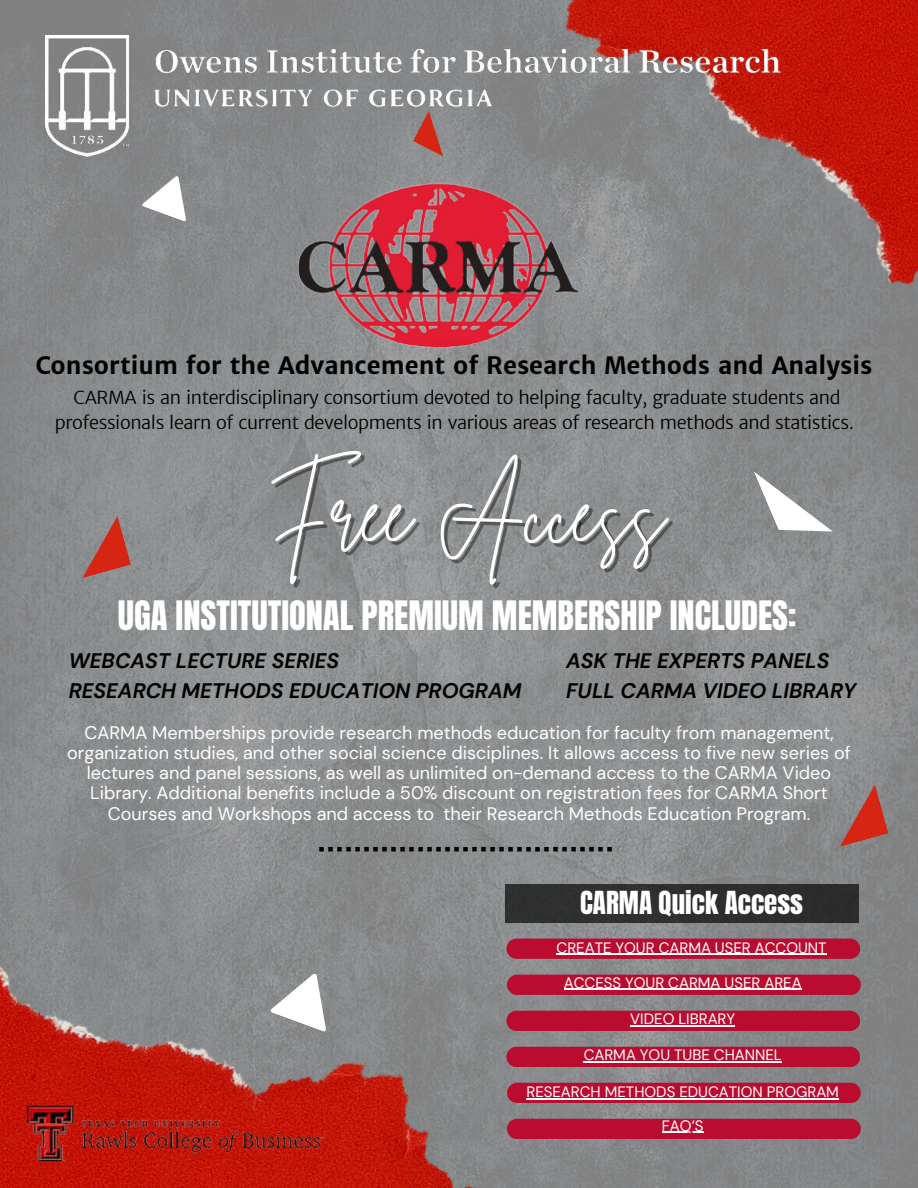
<style>
.page{position:relative;width:918px;height:1188px;background:#fff}
.page>*{position:absolute;margin:0;border:0;box-sizing:border-box;transform-origin:0 0}
.t1{font:81.9px "Brittany Signature";color:#fff}
.t2{font:34.5px "Anton";color:#fff}
.t3{font:27px "Anton";color:#fff}
.t4{font:700 24px "Merriweather Sans";color:#000}
.t5{font:italic 700 21px/29.2px "DM Sans";color:#000}
.t6{font:18px/20.2px "DM Sans";color:#fff;text-align:center}
.t7{font:300 18px/24.8px "Merriweather Sans";letter-spacing:-.025em;color:#000;text-align:center}
.t8{font:15px "DM Sans";color:#fff}
</style>
<div class="page">
<img style="left:0;top:0;width:918px;height:1188px">
<img style="left:0;top:833px;width:631px;height:355px">
<img style="left:413px;top:0;width:505px;height:369px">
<svg style="left:753px;top:452px;width:80px;height:99px"></svg>
<svg style="left:840px;top:785px;width:49px;height:62px;background:#a85f58"></svg>
<svg style="left:82px;top:516px;width:49px;height:62px;background:#ab625c"></svg>
<svg style="left:141px;top:168px;width:59px;height:54px"></svg>
<svg style="left:270px;top:963px;width:73px;height:69px"></svg>
<img style="left:278px;top:174px;width:315px;height:190px">
<img style="left:46px;top:35px;width:734px;height:122px">
<svg style="left:319px;top:847px;width:293px;height:4px"></svg>
<div style="left:505px;top:884px;width:353px;height:39px;background:#2d2e2f"></div>
<svg style="left:506px;top:939px;width:354px;height:20px;background:#bb1839"></svg>
<div style="left:507px;top:975px;width:354px;height:20px;background:#ba0c2f"></div>
<div style="left:506px;top:1011px;width:354px;height:20px;background:#ba0c2f"></div>
<div style="left:506px;top:1047px;width:354px;height:20px;background:#ba0c2f"></div>
<div style="left:507px;top:1083px;width:354px;height:20px;background:#ba0c2f"></div>
<div style="left:507px;top:1119px;width:354px;height:20px;background:#ba0c2f"></div>
<hr style="left:557px;top:954px;width:270px;height:1px;background:#fff">
<hr style="left:564px;top:989px;width:238px;height:1px;background:#fff">
<hr style="left:630px;top:1025px;width:105px;height:1px;background:#fff">
<hr style="left:584px;top:1061px;width:198px;height:2px;background:#fff">
<hr style="left:527px;top:1098px;width:312px;height:1px;background:#fff">
<hr style="left:662px;top:1132px;width:42px;height:1px;background:#fff">
<img style="left:24px;top:1105px;width:305px;height:56px">
<p class="t4" style="left:35px;top:350px;width:839px">Consortium for the Advancement of Research Methods and Analysis</p>
<p class="t7" style="left:55px;top:385px;width:801px">CARMA is an interdisciplinary consortium devoted to helping faculty, graduate students and professionals learn of current developments in various areas of research methods and statistics.</p>
<h6 class="t1" style="left:267px;top:459px;width:399px">Free Access</h6>
<p class="t2" style="left:118px;top:591px;width:680px">UGA INSTITUTIONAL PREMIUM MEMBERSHIP INCLUDES:</p>
<h3 class="t5" style="left:69px;top:647px;width:272px">WEBCAST LECTURE SERIES</h3>
<p class="t5" style="left:69px;top:676px;width:454px">RESEARCH METHODS EDUCATION PROGRAM</p>
<p class="t5" style="left:566px;top:647px;width:292px">ASK THE EXPERTS PANELS<br>FULL CARMA VIDEO LIBRARY</p>
<p class="t6" style="left:67px;top:722px;width:785px">CARMA Memberships provide research methods education for faculty from management, organization studies, and other social science disciplines. It allows access to five new series of lectures and panel sessions, as well as unlimited on-demand access to the CARMA Video Library. Additional benefits include a 50% discount on registration fees for CARMA Short Courses and Workshops and access to their Research Methods Education Program.</p>
<h4 class="t3" style="left:580px;top:883px;width:224px">CARMA Quick Access</h4>
<h6 class="t8" style="left:557px;top:938px;width:272px">CREATE YOUR CARMA USER ACCOUNT</h6>
<h1 class="t8" style="left:564px;top:973px;width:239px">ACCESS YOUR CARMA USER AREA</h1>
<p class="t8" style="left:630px;top:1009px;width:106px">VIDEO LIBRARY</p>
<h2 class="t8" style="left:584px;top:1045px;width:200px">CARMA YOU TUBE CHANNEL</h2>
<p class="t8" style="left:527px;top:1082px;width:314px">RESEARCH METHODS EDUCATION PROGRAM</p>
<h5 class="t8" style="left:662px;top:1116px;width:43px">FAQ’S</h5>
</div>
